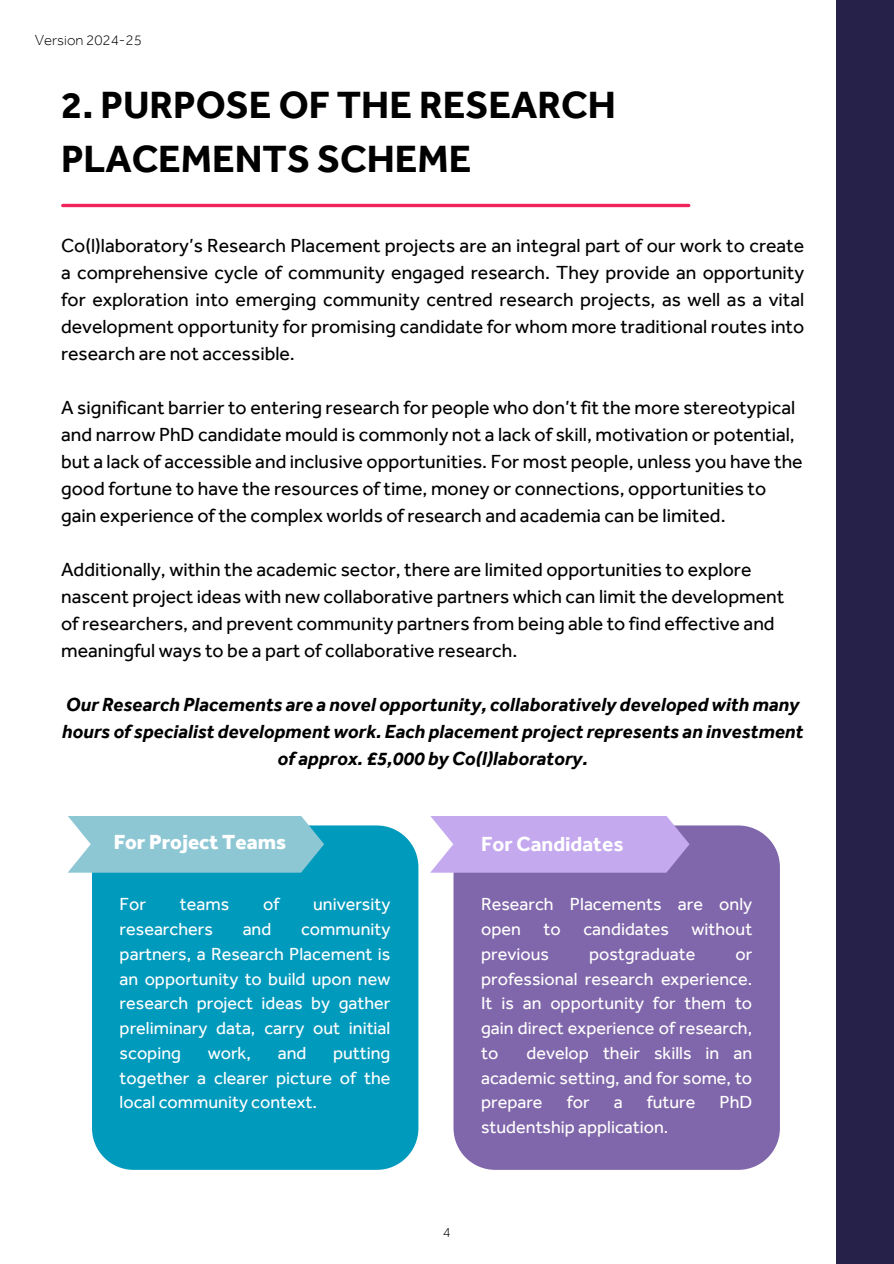
<style>
.page{position:relative;width:894px;height:1264px;background:#fff}
.page>*{position:absolute;margin:0;border:0;box-sizing:border-box;transform-origin:0 0}
.t1{font:700 39px/54px "Effra";color:#000}
.t2{font:800 21px "Effra";color:#fff}
.t3{font:700 21px "Effra";color:#fff}
.t4{font:19.5px/27px "Effra";color:#000}
.t5{font:italic 700 19.5px/27px "Effra";color:#000;text-align:center}
.t6{font:18px/24.8px "Effra";color:#fff;text-align:justify}
.t7{font:300 15px "Effra";color:#000}
.t8{font:300 14.25px "Effra";color:#000}
</style>
<div class="page">
<hr style="left:63px;top:204px;width:625px;height:3px;background:#f4225c">
<div style="left:835px;top:0;width:58px;height:1263px;background:#252149"></div>
<div style="left:92px;top:825px;width:326px;height:344px;background:#009abd;border-radius:42px"></div>
<div style="left:453px;top:825px;width:326px;height:344px;background:#8066aa;border-radius:42px"></div>
<svg style="left:68px;top:816px;width:256px;height:56px;background:#8fc8d5"></svg>
<svg style="left:430px;top:816px;width:259px;height:56px;background:#c5aced"></svg>
<h2 class="t7" style="left:35px;top:35px;width:109px">Version 2024-25</h2>
<p class="t1" style="left:61px;top:85px;width:556px">2. PURPOSE OF THE RESEARCH<br>PLACEMENTS SCHEME</p>
<p class="t4" style="left:61px;top:235px;width:744px;text-align:justify">Co(l)laboratory’s Research Placement projects are an integral part of our work to create a comprehensive cycle of community engaged research. They provide an opportunity for exploration into emerging community centred research projects, as well as a vital development opportunity for promising candidate for whom more traditional routes into research are not accessible.</p>
<h3 class="t4" style="left:61px;top:397px;width:743px">A significant barrier to entering research for people who don’t fit the more stereotypical and narrow PhD candidate mould is commonly not a lack of skill, motivation or potential, but a lack of accessible and inclusive opportunities. For most people, unless you have the good fortune to have the resources of time, money or connections, opportunities to gain experience of the complex worlds of research and academia can be limited.</h3>
<h3 class="t4" style="left:61px;top:559px;width:724px">Additionally, within the academic sector, there are limited opportunities to explore nascent project ideas with new collaborative partners which can limit the development of researchers, and prevent community partners from being able to find effective and meaningful ways to be a part of collaborative research.</h3>
<h3 class="t5" style="left:62px;top:694px;width:742px">Our Research Placements are a novel opportunity, collaboratively developed with many hours of specialist development work. Each placement project represents an investment of approx. £5,000 by Co(l)laboratory.</h3>
<h2 class="t2" style="left:114px;top:835px;width:174px">For Project Teams</h2>
<h4 class="t3" style="left:481px;top:836px;width:144px">For Candidates</h4>
<h4 class="t6" style="left:120px;top:894px;width:28px">For</h4>
<h4 class="t6" style="left:180px;top:894px;width:51px">teams</h4>
<h4 class="t6" style="left:263px;top:894px;width:18px">of</h4>
<h4 class="t6" style="left:313px;top:894px;width:79px">university</h4>
<h4 class="t6" style="left:120px;top:919px;width:95px">researchers</h4>
<h4 class="t6" style="left:242px;top:919px;width:30px">and</h4>
<h4 class="t6" style="left:120px;top:919px;width:272px;text-indent:181px">community partners, a Research Placement is an opportunity to build upon new research project ideas by gather preliminary data, carry out initial scoping</h4>
<h4 class="t6" style="left:208px;top:1043px;width:45px">work,</h4>
<h4 class="t6" style="left:277px;top:1043px;width:30px">and</h4>
<h4 class="t6" style="left:120px;top:1043px;width:272px;text-indent:213px">putting together a clearer picture of the local community context.</h4>
<p class="t6" style="left:481px;top:894px;width:272px">Research Placements are only open</p>
<p class="t6" style="left:543px;top:919px;width:19px">to</p>
<p class="t6" style="left:583px;top:919px;width:87px">candidates</p>
<p class="t6" style="left:691px;top:919px;width:62px">without</p>
<p class="t6" style="left:481px;top:944px;width:69px">previous</p>
<p class="t6" style="left:589px;top:944px;width:108px">postgraduate</p>
<p class="t6" style="left:481px;top:944px;width:272px;text-indent:254px">or professional research experience.<br>It is an opportunity for them to gain direct experience of research, to</p>
<p class="t6" style="left:481px;top:1043px;width:272px;text-indent:45px">develop their skills in an academic setting, and for some, to prepare</p>
<p class="t6" style="left:566px;top:1092px;width:24px">for</p>
<p class="t6" style="left:613px;top:1092px;width:10px">a</p>
<p class="t6" style="left:646px;top:1092px;width:50px">future</p>
<p class="t6" style="left:719px;top:1092px;width:34px">PhD</p>
<p class="t6" style="left:481px;top:1117px;width:189px">studentship application.</p>
<h2 class="t8" style="left:443px;top:1227px;width:9px">4</h2>
</div>
